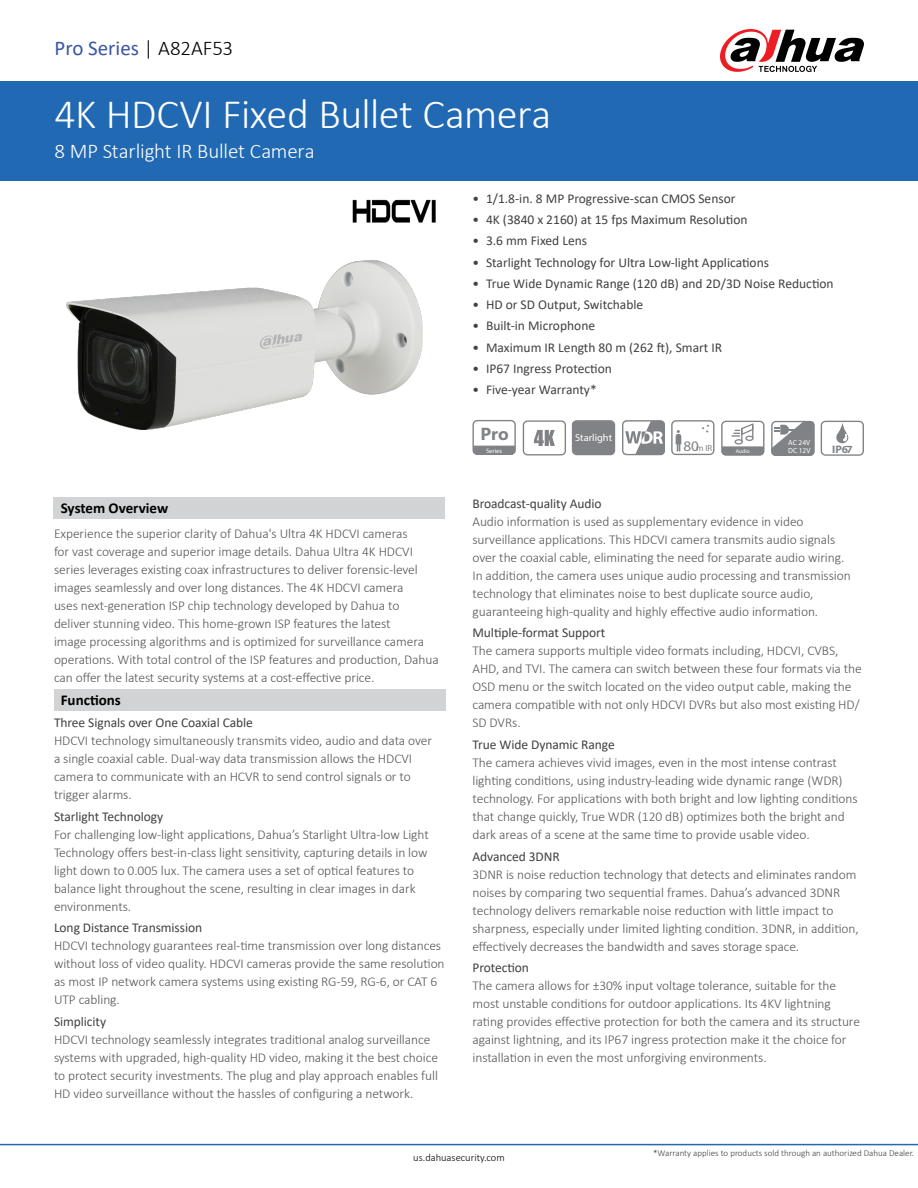
<style>
.page{position:relative;width:918px;height:1188px;background:#fff}
.page>*{position:absolute;margin:0;border:0;box-sizing:border-box;transform-origin:0 0}
.t1{font:300 42px "Calibri";letter-spacing:-.01em;color:#fff}
.t2{font:300 21px "Calibri";letter-spacing:-.01em;color:#fff}
.t3{font:21px "Calibri";color:#3855a6}
.t4{font:700 17.4px "Segoe UI";color:#808285}
.t5{font:700 15px "Calibri";color:#000}
.t6{font:300 13.5px/18px "Calibri";letter-spacing:-.005em;color:#565659}
.t7{font:13.5px "Calibri";letter-spacing:-.005em;color:#414042}
.t8{font:700 10.95px "Myriad Pro";color:#808285}
.t9{font:300 10.5px "Calibri";color:#000}
.t10{font:700 semi-condensed 10.2px "Myriad Pro";color:#fff}
.t11{font:300 9px "Calibri";color:#414042}
.t12{font:700 condensed 8.85px "Myriad Pro";color:#808285}
.t13{font:700 semi-condensed 7.35px "Myriad Pro";color:#fff}
.t14{font:700 semi-condensed 6.45px "Myriad Pro";color:#fff}
.t15{font:700 semi-condensed 5.55px "Myriad Pro";color:#fff}
.s1{font-weight:300;color:#000}
.s2{font-size:14.7px}
</style>
<div class="page">
<div style="left:0;top:81px;width:918px;height:100px;background:#2169b3"></div>
<div style="left:53px;top:498px;width:392px;height:21px;background:#d1d3d4"></div>
<div style="left:54px;top:689px;width:391px;height:22px;background:#d1d3d4"></div>
<hr style="left:0;top:1144px;width:918px;height:1px;background:#2169b3">
<svg style="left:720px;top:29px;width:144px;height:43px"></svg>
<img style="left:67px;top:261px;width:355px;height:169px">
<svg style="left:472px;top:420px;width:44px;height:35px"></svg>
<svg style="left:671px;top:420px;width:43px;height:35px"></svg>
<svg style="left:821px;top:421px;width:43px;height:35px"></svg>
<svg style="left:622px;top:420px;width:43px;height:35px"></svg>
<svg style="left:523px;top:420px;width:43px;height:35px"></svg>
<svg style="left:771px;top:421px;width:43px;height:35px;background:#97999b"></svg>
<svg style="left:721px;top:421px;width:43px;height:35px"></svg>
<div style="left:572px;top:420px;width:43px;height:35px;background:#808285"></div>
<img style="left:352px;top:199px;width:84px;height:24px">
<h2 class="t3" style="left:55px;top:34px;width:180px">Pro Series <span class="s1">| A82AF53</span></h2>
<h1 class="t1" style="left:55px;top:88px;width:498px">4K HDCVI Fixed Bullet Camera</h1>
<h2 class="t2" style="left:55px;top:138px;width:262px">8 MP Starlight IR Bullet Camera</h2>
<p class="t7" style="left:473px;top:189px;width:265px">• 1/1.8-in. 8 MP Progressive-scan CMOS Sensor</p>
<p class="t7" style="left:473px;top:210px;width:277px">• 4K (3840 x 2160) at 15 fps Maximum Resolution</p>
<p class="t7" style="left:473px;top:232px;width:116px">• 3.6 mm Fixed Lens</p>
<p class="t7" style="left:473px;top:253px;width:298px">• Starlight Technology for Ultra Low-light Applications</p>
<p class="t7" style="left:473px;top:274px;width:363px">• True Wide Dynamic Range (120 dB) and 2D/3D Noise Reduction</p>
<p class="t7" style="left:473px;top:295px;width:172px">• HD or SD Output, Switchable</p>
<p class="t7" style="left:473px;top:317px;width:124px">• Built-in Microphone</p>
<p class="t7" style="left:473px;top:338px;width:251px">• Maximum IR Length 80 m (262 ft), Smart IR</p>
<p class="t7" style="left:473px;top:359px;width:141px">• IP67 Ingress Protection</p>
<p class="t7" style="left:473px;top:380px;width:126px">• Five-year Warranty*</p>
<p class="t5" style="left:61px;top:498px;width:109px">System Overview</p>
<p class="t6" style="left:54px;top:524px;width:386px">Experience the superior clarity of Dahua's Ultra 4K HDCVI cameras<br>for vast coverage and superior image details. Dahua Ultra 4K HDCVI series leverages existing coax infrastructures to deliver forensic-level images seamlessly and over long distances. The 4K HDCVI camera<br>uses next-generation ISP chip technology developed by Dahua to deliver stunning video. This home-grown ISP features the latest<br>image processing algorithms and is optimized for surveillance camera operations. With total control of the ISP features and production, Dahua can offer the latest security systems at a cost-effective price.</p>
<p class="t5" style="left:61px;top:690px;width:62px">Functions</p>
<p class="t7" style="left:54px;top:713px;width:201px">Three Signals over One Coaxial Cable</p>
<p class="t6" style="left:54px;top:731px;width:380px">HDCVI technology simultaneously transmits video, audio and data over a single coaxial cable. Dual-way data transmission allows the HDCVI camera to communicate with an HCVR to send control signals or to trigger alarms.</p>
<p class="t7" style="left:54px;top:807px;width:111px">Starlight Technology</p>
<p class="t6" style="left:54px;top:825px;width:376px">For challenging low-light applications, Dahua’s Starlight Ultra-low Light Technology offers best-in-class light sensitivity, capturing details in low light down to 0.005 lux. The camera uses a set of optical features to balance light throughout the scene, resulting in clear images in dark environments.</p>
<p class="t7" style="left:54px;top:919px;width:150px">Long Distance Transmission</p>
<p class="t6" style="left:54px;top:937px;width:392px">HDCVI technology guarantees real-time transmission over long distances without loss of video quality. HDCVI cameras provide the same resolution as most IP network camera systems using existing RG-59, RG-6, or CAT 6<br>UTP cabling.</p>
<p class="t7" style="left:54px;top:1012px;width:54px">Simplicity</p>
<p class="t6" style="left:54px;top:1031px;width:386px">HDCVI technology seamlessly integrates traditional analog surveillance systems with upgraded, high-quality HD video, making it the best choice to protect security investments. The plug and play approach enables full HD video surveillance without the hassles of configuring a network.</p>
<p class="t4" style="left:481px;top:421px;width:30px">Pro</p>
<p class="t10" style="left:575px;top:431px;width:39px">Starlight</p>
<p class="t13" style="left:788px;top:438px;width:23px">AC 24V</p>
<p class="t14" style="left:486px;top:447px;width:18px">Series</p>
<p class="t12" style="left:683px;top:443px;width:30px"><span class="s2">80</span>m IR</p>
<p class="t8" style="left:832px;top:442px;width:22px">IP67</p>
<p class="t15" style="left:736px;top:448px;width:16px">Audio</p>
<p class="t13" style="left:788px;top:446px;width:24px">DC 12V</p>
<p class="t7" style="left:472px;top:494px;width:131px">Broadcast-quality Audio</p>
<p class="t6" style="left:472px;top:512px;width:380px">Audio information is used as supplementary evidence in video surveillance applications. This HDCVI camera transmits audio signals over the coaxial cable, eliminating the need for separate audio wiring.<br>In addition, the camera uses unique audio processing and transmission technology that eliminates noise to best duplicate source audio, guaranteeing high-quality and highly effective audio information.</p>
<p class="t7" style="left:472px;top:623px;width:134px">Multiple-format Support</p>
<p class="t6" style="left:472px;top:642px;width:391px">The camera supports multiple video formats including, HDCVI, CVBS, AHD, and TVI. The camera can switch between these four formats via the OSD menu or the switch located on the video output cable, making the camera compatible with not only HDCVI DVRs but also most existing HD/ SD DVRs.</p>
<p class="t7" style="left:472px;top:735px;width:144px">True Wide Dynamic Range</p>
<p class="t6" style="left:472px;top:753px;width:387px">The camera achieves vivid images, even in the most intense contrast lighting conditions, using industry-leading wide dynamic range (WDR) technology. For applications with both bright and low lighting conditions that change quickly, True WDR (120 dB) optimizes both the bright and dark areas of a scene at the same time to provide usable video.</p>
<p class="t7" style="left:472px;top:847px;width:89px">Advanced 3DNR</p>
<p class="t6" style="left:472px;top:865px;width:388px">3DNR is noise reduction technology that detects and eliminates random noises by comparing two sequential frames. Dahua’s advanced 3DNR technology delivers remarkable noise reduction with little impact to sharpness, especially under limited lighting condition. 3DNR, in addition, effectively decreases the bandwidth and saves storage space.</p>
<p class="t7" style="left:472px;top:959px;width:58px">Protection</p>
<p class="t6" style="left:472px;top:977px;width:389px">The camera allows for ±30% input voltage tolerance, suitable for the most unstable conditions for outdoor applications. Its 4KV lightning rating provides effective protection for both the camera and its structure against lightning, and its IP67 ingress protection make it the choice for installation in even the most unforgiving environments.</p>
<p class="t9" style="left:413px;top:1151px;width:93px">us.dahuasecurity.com</p>
<p class="t11" style="left:653px;top:1147px;width:262px">*Warranty applies to products sold through an authorized Dahua Dealer.</p>
</div>
